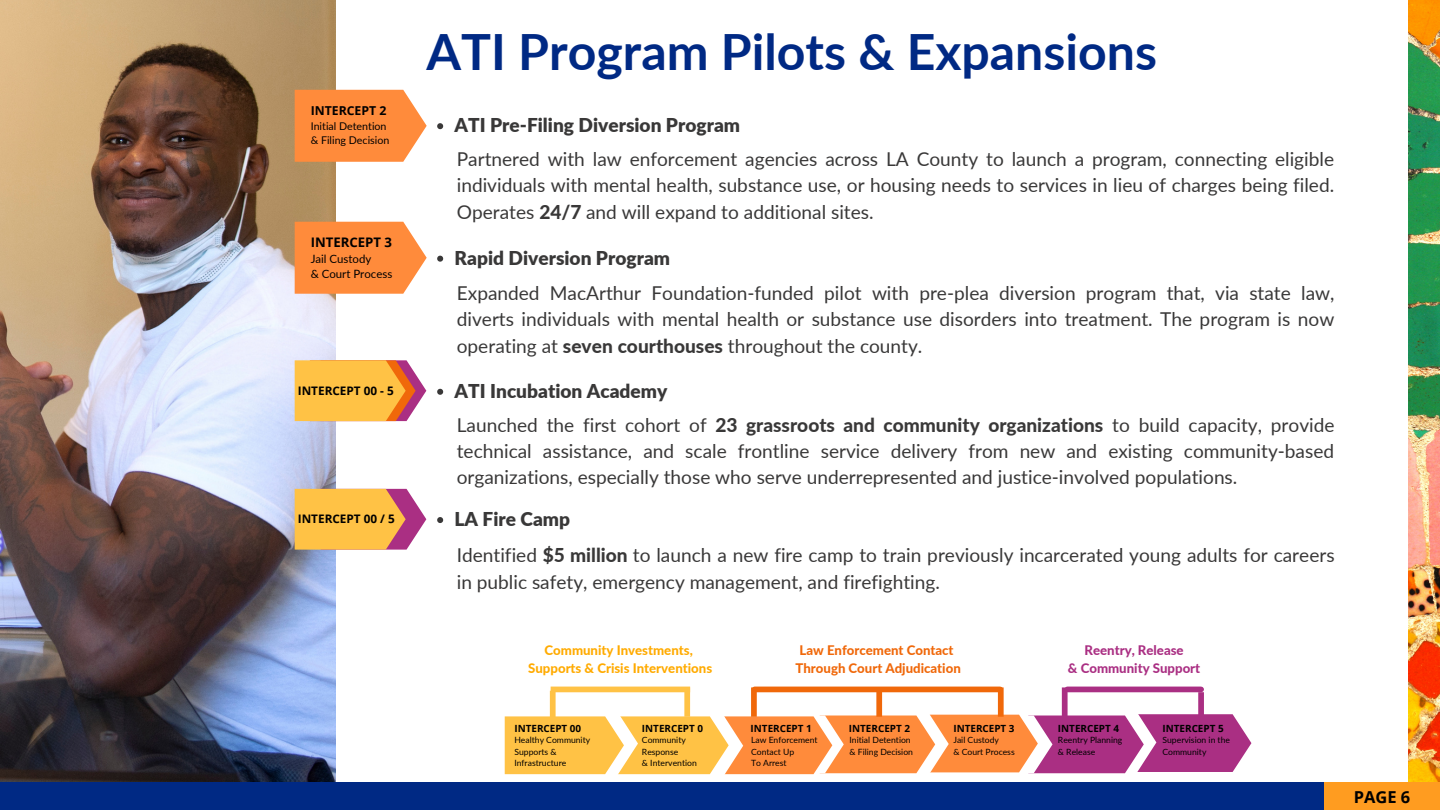
<style>
.page{position:relative;width:1440px;height:810px;background:#fff}
.page>*{position:absolute;margin:0;border:0;box-sizing:border-box;transform-origin:0 0}
.t1{font:700 50px "Lato";color:#002984}
.t2{font:19.1px/26.2px "Lato";color:#393838;text-align:justify}
.t3{font:900 19.1px "Lato";color:#393838}
.t4{font:700 16.5px "Open Sans";color:#000}
.t5{font:800 13.2px "Lato";color:#ffab00}
.t6{font:800 13.2px "Lato";color:#f0680a}
.t7{font:800 13.2px "Lato";color:#aa2f83}
.t8{font:700 13.2px "Open Sans";color:#000}
.t9{font:700 12.3px "Open Sans";color:#000}
.t10{font:700 11.8px "Open Sans";color:#000}
.t11{font:11.4px "Lato";color:#000}
.t12{font:10.7px/14.2px "Lato";color:#000}
.t13{font:700 9.9px "Open Sans";color:#000}
.t14{font:8.6px/11.5px "Lato";color:#000}
.s1{font-weight:800}
</style>
<div class="page">
<img style="left:0;top:0;width:336px;height:782px">
<svg style="left:295px;top:90px;width:132px;height:72px;background:#fe954c"></svg>
<svg style="left:295px;top:222px;width:132px;height:72px;background:#fe954c"></svg>
<svg style="left:437px;top:123px;width:6px;height:6px"></svg>
<svg style="left:437px;top:256px;width:6px;height:6px"></svg>
<svg style="left:437px;top:389px;width:6px;height:6px"></svg>
<svg style="left:437px;top:517px;width:6px;height:6px"></svg>
<div style="left:0;top:782px;width:1440px;height:28px;background:#002984"></div>
<svg style="left:295px;top:360px;width:131px;height:61px;background:#f6b353"></svg>
<svg style="left:295px;top:489px;width:131px;height:61px;background:#f1af5c"></svg>
<svg style="left:505px;top:712px;width:746px;height:63px"></svg>
<div style="left:551px;top:686px;width:139px;height:6px;background:#ffc245"></div>
<div style="left:755px;top:687px;width:245px;height:5px;background:#f0680a"></div>
<div style="left:1068px;top:686px;width:133px;height:6px;background:#aa2f83"></div>
<div style="left:550px;top:691px;width:6px;height:29px;background:#ffc245"></div>
<div style="left:684px;top:687px;width:6px;height:30px;background:#ffc245"></div>
<div style="left:751px;top:687px;width:6px;height:30px;background:#f0680a"></div>
<div style="left:876px;top:687px;width:6px;height:30px;background:#f0680a"></div>
<div style="left:998px;top:687px;width:6px;height:30px;background:#f0680a"></div>
<div style="left:1062px;top:687px;width:6px;height:30px;background:#aa2f83"></div>
<div style="left:1198px;top:692px;width:6px;height:29px;background:#aa2f83"></div>
<img style="left:1408px;top:0;width:32px;height:782px">
<div style="left:1324px;top:782px;width:116px;height:28px;background:#ff9c20"></div>
<p class="t9" style="left:311px;top:102px;width:77px">INTERCEPT 2</p>
<p class="t12" style="left:311px;top:119px;width:80px">Initial Detention &amp; Filing Decision</p>
<p class="t8" style="left:311px;top:233px;width:83px">INTERCEPT 3</p>
<p class="t11" style="left:311px;top:251px;width:62px">Jail Custody</p>
<p class="t11" style="left:311px;top:267px;width:83px">&amp; Court Process</p>
<p class="t10" style="left:298px;top:382px;width:97px">INTERCEPT 00 - 5</p>
<p class="t10" style="left:298px;top:511px;width:98px">INTERCEPT 00 / 5</p>
<p class="t1" style="left:426px;top:21px;width:732px">ATI Program Pilots &amp; Expansions</p>
<p class="t3" style="left:455px;top:113px;width:287px">ATI Pre-Filing Diversion Program</p>
<p class="t2" style="left:457px;top:146px;width:879px">Partnered with law enforcement agencies across LA County to launch a program, connecting eligible individuals with mental health, substance use, or housing needs to services in lieu of charges being filed.<br>Operates <span class="s1">24/7</span> and will expand to additional sites.</p>
<p class="t3" style="left:455px;top:246px;width:217px">Rapid Diversion Program</p>
<p class="t2" style="left:457px;top:280px;width:879px">Expanded MacArthur Foundation-funded pilot with pre-plea diversion program that, via state law, diverts individuals with mental health or substance use disorders into treatment. The program is now operating at <span class="s1">seven courthouses</span> throughout the county.</p>
<p class="t3" style="left:455px;top:379px;width:214px">ATI Incubation Academy</p>
<p class="t2" style="left:457px;top:411px;width:879px">Launched the first cohort of <span class="s1">23 grassroots and community organizations</span> to build capacity, provide technical assistance, and scale frontline service delivery from new and existing community-based organizations, especially those who serve underrepresented and justice-involved populations.</p>
<p class="t3" style="left:455px;top:507px;width:117px">LA Fire Camp</p>
<p class="t2" style="left:457px;top:542px;width:879px">Identified <span class="s1">$5 million</span> to launch a new fire camp to train previously incarcerated young adults for careers in public safety, emergency management, and firefighting.</p>
<p class="t5" style="left:545px;top:642px;width:150px">Community Investments,</p>
<p class="t5" style="left:528px;top:660px;width:186px">Supports &amp; Crisis Interventions</p>
<p class="t6" style="left:800px;top:642px;width:156px">Law Enforcement Contact</p>
<p class="t6" style="left:795px;top:660px;width:167px">Through Court Adjudication</p>
<p class="t7" style="left:1084px;top:642px;width:101px">Reentry, Release</p>
<p class="t7" style="left:1068px;top:660px;width:134px">&amp; Community Support</p>
<p class="t13" style="left:514px;top:721px;width:68px">INTERCEPT 00</p>
<p class="t13" style="left:642px;top:721px;width:63px">INTERCEPT 0</p>
<p class="t13" style="left:751px;top:721px;width:63px">INTERCEPT 1</p>
<p class="t13" style="left:849px;top:721px;width:63px">INTERCEPT 2</p>
<p class="t13" style="left:953px;top:721px;width:63px">INTERCEPT 3</p>
<p class="t13" style="left:1058px;top:721px;width:63px">INTERCEPT 4</p>
<p class="t13" style="left:1163px;top:721px;width:63px">INTERCEPT 5</p>
<p class="t14" style="left:514px;top:734px;width:77px">Healthy Community</p>
<p class="t14" style="left:514px;top:746px;width:44px">Supports &amp;</p>
<p class="t14" style="left:514px;top:757px;width:53px">Infrastructure</p>
<p class="t14" style="left:850px;top:734px;width:65px">Initial Detention &amp; Filing Decision</p>
<p class="t14" style="left:953px;top:734px;width:47px">Jail Custody</p>
<p class="t14" style="left:1058px;top:734px;width:66px">Reentry Planning</p>
<p class="t14" style="left:1058px;top:746px;width:39px">&amp; Release</p>
<p class="t14" style="left:1163px;top:734px;width:69px">Supervision in the<br>Community</p>
<p class="t14" style="left:642px;top:734px;width:45px">Community</p>
<p class="t14" style="left:642px;top:746px;width:38px">Response</p>
<p class="t14" style="left:642px;top:757px;width:56px">&amp; Intervention</p>
<p class="t14" style="left:751px;top:734px;width:68px">Law Enforcement</p>
<p class="t14" style="left:751px;top:746px;width:45px">Contact Up</p>
<p class="t14" style="left:751px;top:757px;width:37px">To Arrest</p>
<p class="t14" style="left:953px;top:746px;width:63px">&amp; Court Process</p>
<p class="t4" style="left:1354px;top:785px;width:58px">PAGE 6</p>
</div>
